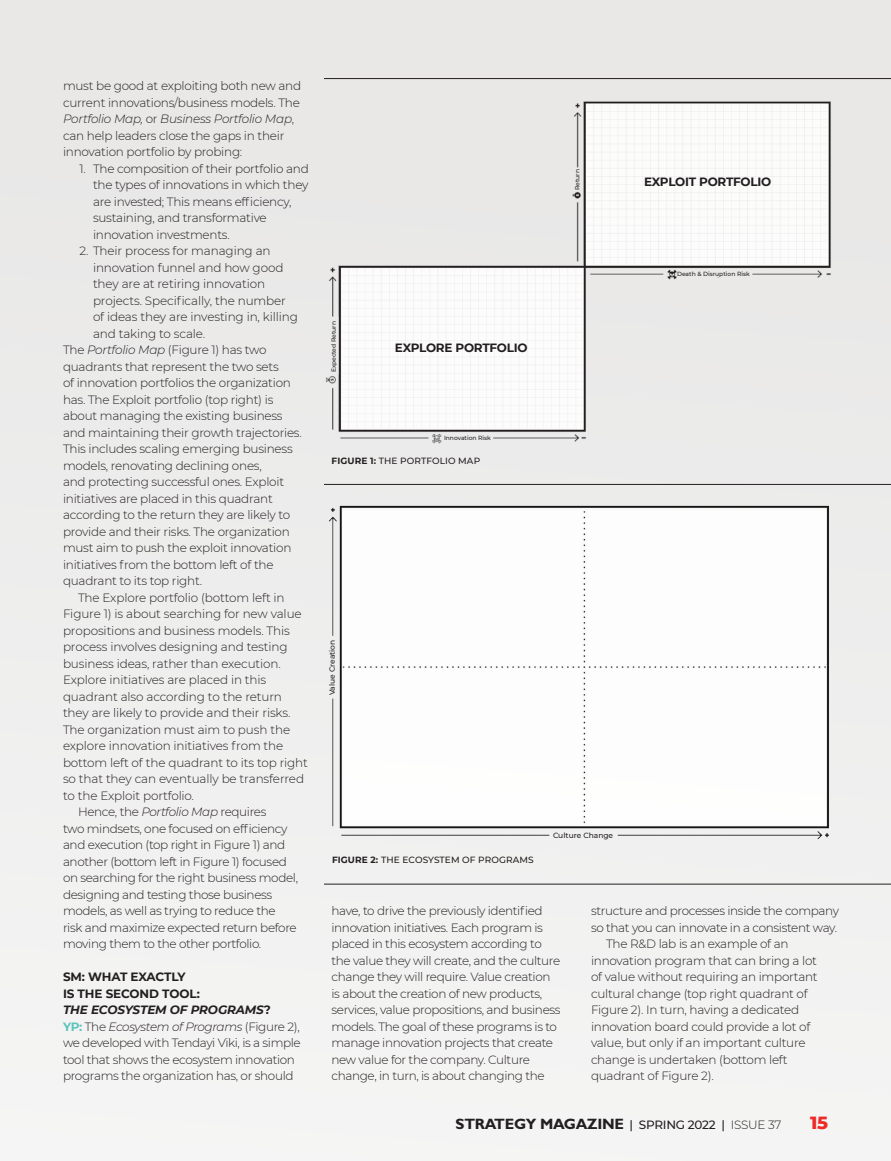
<style>
.page{position:relative;width:891px;height:1161px;background:#efefee}
.page>*{position:absolute;margin:0;border:0;box-sizing:border-box;transform-origin:0 0}
.t1{font:800 18px "Montserrat";color:#ed2b27}
.t2{font:700 15px "Gill Sans";letter-spacing:-.02em;color:#231f20}
.BT1{font:300 12px/16.5px "Montserrat";letter-spacing:-.03em;color:#231f20}
.BT{font:300 12px/16.5px "Montserrat";letter-spacing:-.02em;color:#231f20}
.BT_HANG{font:300 12px/16.5px "Montserrat";letter-spacing:-.02em;color:#231f20}
.SUBHEADS{font:700 12px/16.5px "Montserrat";letter-spacing:-.02em;color:#231f20}
.CAPTIONS{font:500 9px "Montserrat";letter-spacing:.01em;color:#231f20}
.SUBHEADS-2{font:500 7.5px "Montserrat";color:#231f20}
.SUBHEADS-3{font:500 6px "Montserrat";color:#231f20}
.s1{font-style:italic}
.s2{font-weight:700;color:#5ac4bd}
.s3{font-weight:700}
.s4{font-family:"Montserrat";font-weight:500;font-size:12px}
.s5{font-family:"Montserrat";font-weight:300;font-size:12px}
</style>
<div class="page">
<hr style="left:324px;top:884px;width:567px;height:1px;background:#231f20">
<hr style="left:324px;top:484px;width:567px;height:1px;background:#231f20">
<hr style="left:324px;top:78px;width:567px;height:1px;background:#231f20">
<img style="left:326px;top:101px;width:505px;height:343px">
<img style="left:329px;top:505px;width:500px;height:334px">
<p class="BT1" style="left:63px;top:77px;width:240px">must be good at exploiting both new and current innovations/business models. The <span class="s1">Portfolio Map,</span> or <span class="s1">Business Portfolio Map</span>, can help leaders close the gaps in their innovation portfolio by probing:</p>
<p class="BT_HANG" style="left:93px;top:160px;width:217px;text-indent:-14px">1. The composition of their portfolio and the types of innovations in which they are invested; This means efficiency, sustaining, and transformative innovation investments.</p>
<p class="BT_HANG" style="left:93px;top:242px;width:206px;text-indent:-14px">2. Their process for managing an innovation funnel and how good they are at retiring innovation projects. Specifically, the number of ideas they are investing in, killing and taking to scale.</p>
<p class="BT1" style="left:63px;top:341px;width:240px">The <span class="s1">Portfolio Map</span> (Figure 1) has two quadrants that represent the two sets<br>of innovation portfolios the organization has. The Exploit portfolio (top right) is about managing the existing business and maintaining their growth trajectories.<br>This includes scaling emerging business models, renovating declining ones,<br>and protecting successful ones. Exploit initiatives are placed in this quadrant according to the return they are likely to provide and their risks. The organization must aim to push the exploit innovation initiatives from the bottom left of the quadrant to its top right.</p>
<p class="BT" style="left:63px;top:589px;width:247px;text-indent:15px">The Explore portfolio (bottom left in Figure 1) is about searching for new value propositions and business models. This process involves designing and testing business ideas, rather than execution.<br>Explore initiatives are placed in this quadrant also according to the return they are likely to provide and their risks.<br>The organization must aim to push the explore innovation initiatives from the bottom left of the quadrant to its top right so that they can eventually be transferred to the Exploit portfolio.</p>
<p class="BT" style="left:63px;top:803px;width:237px;text-indent:15px">Hence, the <span class="s1">Portfolio Map</span> requires<br>two mindsets, one focused on efficiency and execution (top right in Figure 1) and another (bottom left in Figure 1) focused on searching for the right business model, designing and testing those business models, as well as trying to reduce the risk and maximize expected return before moving them to the other portfolio.</p>
<p class="SUBHEADS" style="left:63px;top:968px;width:209px">SM: WHAT EXACTLY<br>IS THE SECOND TOOL:<br><span class="s1">THE ECOSYSTEM OF PROGRAMS</span>?</p>
<p class="BT1" style="left:63px;top:1018px;width:239px"><span class="s2">YP:</span> The <span class="s1">Ecosystem of Programs</span> (Figure 2), we developed with Tendayi Viki, is a simple tool that shows the ecosystem innovation programs the organization has, or should</p>
<p class="SUBHEADS-3" style="left:573px;top:190px;width:23px;rotate:-90deg">Return</p>
<p class="SUBHEADS-3" style="left:329px;top:372px;width:53px;rotate:-90deg">Expected Return</p>
<p class="SUBHEADS" style="left:395px;top:339px;width:134px">EXPLORE PORTFOLIO</p>
<p class="SUBHEADS-3" style="left:444px;top:433px;width:49px">Innovation Risk</p>
<p class="CAPTIONS" style="left:332px;top:454px;width:150px"><span class="s3">FIGURE 1:</span> THE PORTFOLIO MAP</p>
<p class="SUBHEADS" style="left:644px;top:173px;width:129px">EXPLOIT PORTFOLIO</p>
<p class="SUBHEADS-3" style="left:677px;top:270px;width:74px">Death &amp; Disruption Risk</p>
<p class="SUBHEADS-2" style="left:327px;top:695px;width:57px;rotate:-90deg">Value Creation</p>
<p class="CAPTIONS" style="left:332px;top:854px;width:203px"><span class="s3">FIGURE 2:</span> THE ECOSYSTEM OF PROGRAMS</p>
<p class="SUBHEADS-2" style="left:553px;top:830px;width:62px">Culture Change</p>
<p class="BT1" style="left:332px;top:902px;width:231px">have, to drive the previously identified innovation initiatives. Each program is placed in this ecosystem according to the value they will create, and the culture change they will require. Value creation is about the creation of new products, services, value propositions, and business models. The goal of these programs is to manage innovation projects that create new value for the company. Culture change, in turn, is about changing the</p>
<p class="BT1" style="left:591px;top:902px;width:250px">structure and processes inside the company so that you can innovate in a consistent way.</p>
<p class="BT" style="left:591px;top:935px;width:228px;text-indent:15px">The R&amp;D lab is an example of an innovation program that can bring a lot of value without requiring an important cultural change (top right quadrant of Figure 2). In turn, having a dedicated innovation board could provide a lot of value, but only if an important culture change is undertaken (bottom left quadrant of Figure 2).</p>
<p class="t2" style="left:456px;top:1115px;width:327px">STRATEGY MAGAZINE <span class="s4">| SPRING 2022 |</span> <span class="s5">ISSUE 37</span></p>
<h1 class="t1" style="left:810px;top:1109px;width:19px">15</h1>
</div>
